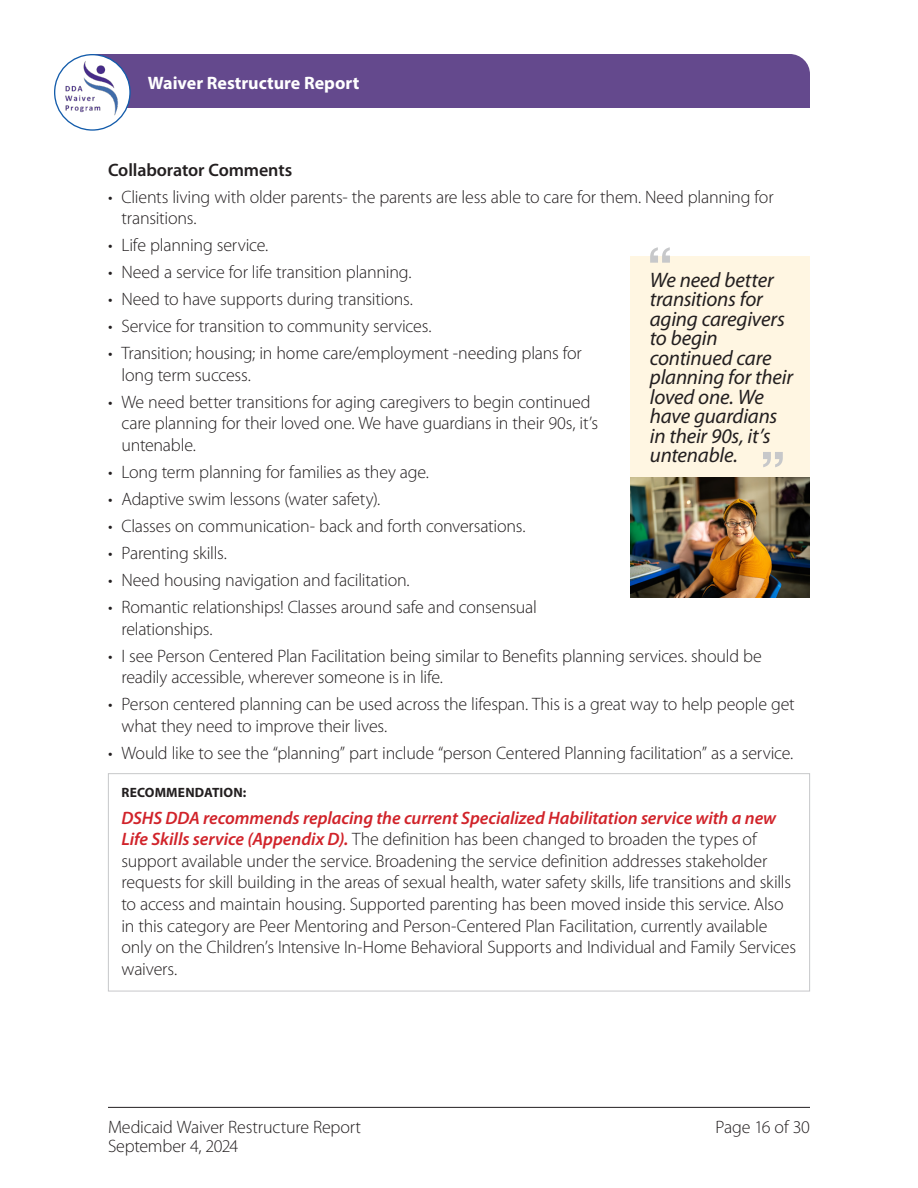
<style>
.page{position:relative;width:918px;height:1188px;background:#fff}
.page>*{position:absolute;margin:0;border:0;box-sizing:border-box;transform-origin:0 0}
.t1{font:italic 21px/19.5px "Myriad Pro";letter-spacing:-.01em;color:#231f20}
.t2{font:300 18px/21.6px "Myriad Pro";letter-spacing:-.015em;color:#231f20}
.t3{font:700 18px "Myriad Pro";color:#fff}
.t4{font:600 18px "Myriad Pro";letter-spacing:-.005em;color:#231f20}
.t5{font:700 13.5px "Myriad Pro";letter-spacing:.01em;color:#231f20}
.s1{font-weight:600;font-style:italic;color:#d1232a}
</style>
<div class="page">
<hr style="left:108px;top:1107px;width:702px;height:1px;background:#231f20">
<div style="left:630px;top:256px;width:180px;height:230px;background:#fff6e2"></div>
<svg style="left:650px;top:247px;width:20px;height:16px"></svg>
<svg style="left:763px;top:452px;width:20px;height:15px"></svg>
<img style="left:630px;top:478px;width:180px;height:120px">
<div style="left:99px;top:54px;width:711px;height:54px;background:#64498d"></div>
<div style="left:55px;top:55px;width:75px;height:75px;background:#fff;border-radius:50%"></div>
<div style="left:54px;top:54px;width:77px;height:77px;border:1px solid #135cab;border-radius:50%"></div>
<img style="left:61px;top:60px;width:59px;height:59px">
<div style="left:108px;top:773px;width:702px;height:218px;border:1px solid #c7c8ca"></div>
<p class="t3" style="left:148px;top:71px;width:213px">Waiver Restructure Report</p>
<p class="t4" style="left:108px;top:159px;width:186px">Collaborator Comments</p>
<p class="t2" style="left:122px;top:186px;width:654px;text-indent:-14px">• Clients living with older parents- the parents are less able to care for them. Need planning for transitions.</p>
<p class="t2" style="left:108px;top:235px;width:162px">• Life planning service.</p>
<p class="t2" style="left:108px;top:262px;width:305px">• Need a service for life transition planning.</p>
<p class="t2" style="left:108px;top:289px;width:307px">• Need to have supports during transitions.</p>
<p class="t2" style="left:108px;top:316px;width:325px">• Service for transition to community services.</p>
<p class="t2" style="left:122px;top:343px;width:462px;text-indent:-14px">• Transition; housing; in home care/employment -needing plans for long term success.</p>
<p class="t2" style="left:122px;top:391px;width:478px;text-indent:-14px">• We need better transitions for aging caregivers to begin continued care planning for their loved one. We have guardians in their 90s, it’s untenable.</p>
<p class="t2" style="left:108px;top:461px;width:323px">• Long term planning for families as they age.</p>
<p class="t2" style="left:108px;top:488px;width:274px">• Adaptive swim lessons (water safety).</p>
<p class="t2" style="left:108px;top:515px;width:419px">• Classes on communication- back and forth conversations.</p>
<p class="t2" style="left:108px;top:542px;width:121px">• Parenting skills.</p>
<p class="t2" style="left:108px;top:569px;width:303px">• Need housing navigation and facilitation.</p>
<p class="t2" style="left:122px;top:596px;width:417px;text-indent:-14px">• Romantic relationships! Classes around safe and consensual relationships.</p>
<p class="t2" style="left:122px;top:645px;width:642px;text-indent:-14px">• I see Person Centered Plan Facilitation being similar to Benefits planning services. should be readily accessible, wherever someone is in life.</p>
<p class="t2" style="left:122px;top:694px;width:675px;text-indent:-14px">• Person centered planning can be used across the lifespan. This is a great way to help people get what they need to improve their lives.</p>
<p class="t2" style="left:108px;top:742px;width:687px">• Would like to see the “planning” part include “person Centered Planning facilitation” as a service.</p>
<p class="t5" style="left:122px;top:783px;width:126px">RECOMMENDATION:</p>
<p class="t2" style="left:122px;top:807px;width:676px"><span class="s1">DSHS DDA recommends replacing the current Specialized Habilitation service with a new Life Skills service (Appendix D).</span> The definition has been changed to broaden the types of support available under the service. Broadening the service definition addresses stakeholder requests for skill building in the areas of sexual health, water safety skills, life transitions and skills to access and maintain housing. Supported parenting has been moved inside this service. Also in this category are Peer Mentoring and Person-Centered Plan Facilitation, currently available only on the Children’s Intensive In-Home Behavioral Supports and Individual and Family Services waivers.</p>
<p class="t1" style="left:650px;top:270px;width:145px">We need better transitions for aging caregivers to begin continued care planning for their loved one. We have guardians in their 90s, it’s untenable.</p>
<p class="t2" style="left:108px;top:1116px;width:255px">Medicaid Waiver Restructure Report</p>
<p class="t2" style="left:108px;top:1136px;width:132px">September 4, 2024</p>
<p class="t2" style="left:715px;top:1116px;width:96px">Page 16 of 30</p>
</div>
